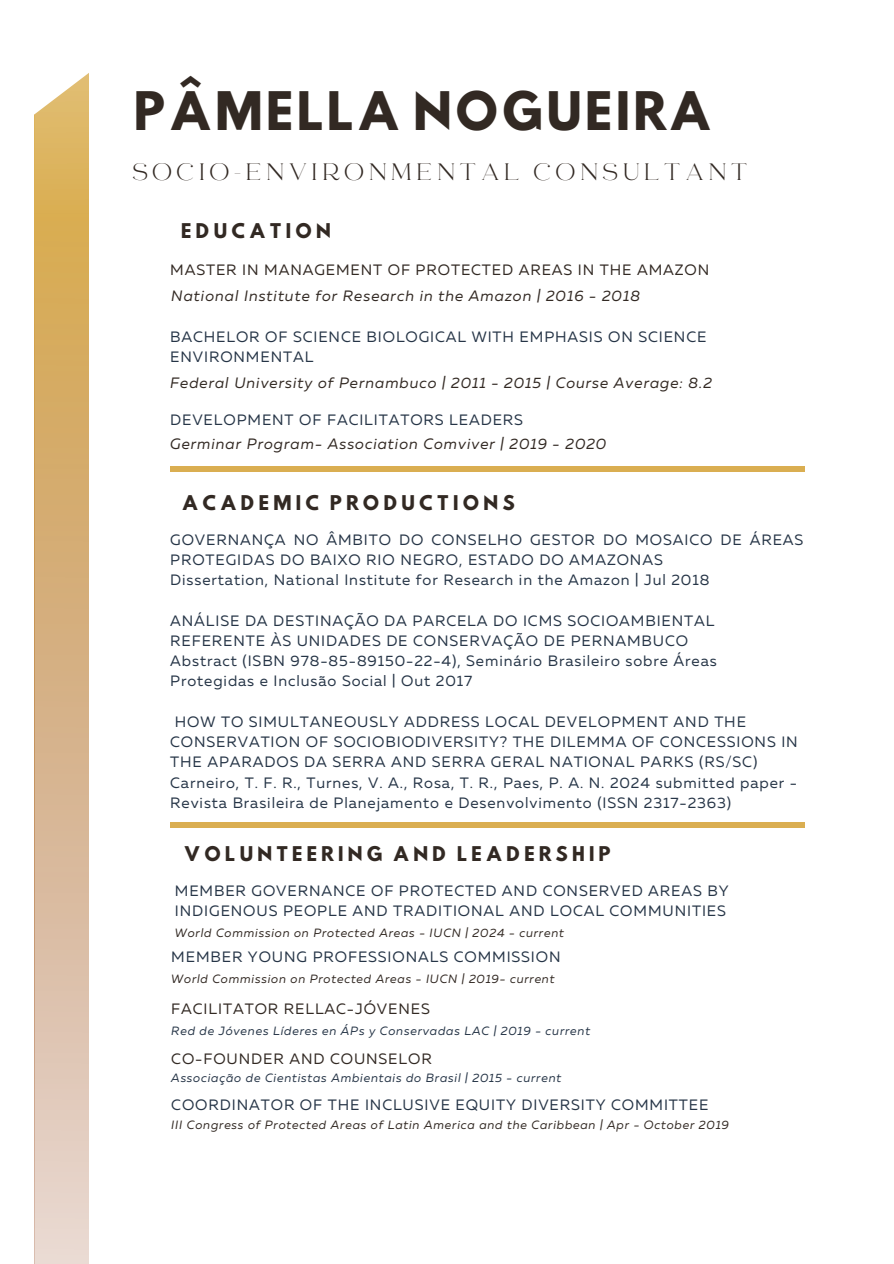
<style>
.page{position:relative;width:894px;height:1264px;background:#fff}
.page>*{position:absolute;margin:0;border:0;box-sizing:border-box;transform-origin:0 0}
.t1{font:47.1px "Hussar Bd";letter-spacing:.04em;color:#322923}
.t2{font:23.55px "RTL Ansam Ansam";letter-spacing:.17em;color:#322923}
.t3{font:18px "Hussar Bd";letter-spacing:.2em;color:#322923}
.t4{font:15px/20.2px "Muller";letter-spacing:.06em;color:#263547}
.t5{font:italic 15px "Muller";letter-spacing:.06em;color:#322923}
.t6{font:15px "Muller";letter-spacing:.06em;color:#322923}
.t7{font:italic 12px "Muller";letter-spacing:.06em;color:#322923}
.t8{font:italic 12px "Muller";letter-spacing:.06em;color:#263547}
</style>
<div class="page">
<div style="left:35px;top:213px;width:54px;height:1050px;background:linear-gradient(to bottom,#d1a04c,#e3d0cf)"></div>
<div style="left:170px;top:822px;width:634px;height:5px;background:#daae51"></div>
<svg style="left:34px;top:73px;width:55px;height:172px;background:#e0bc71"></svg>
<div style="left:170px;top:466px;width:634px;height:6px;background:#daae51"></div>
<p class="t1" style="left:133px;top:88px;width:580px">PÂMELLA NOGUEIRA</p>
<p class="t2" style="left:133px;top:157px;width:617px">SOCIO-ENVIRONMENTAL CONSULTANT</p>
<h4 class="t3" style="left:181px;top:222px;width:152px">EDUCATION</h4>
<h5 class="t6" style="left:170px;top:264px;width:540px">MASTER IN MANAGEMENT OF PROTECTED AREAS IN THE AMAZON</h5>
<h4 class="t5" style="left:171px;top:290px;width:470px">National Institute for Research in the Amazon | 2016 - 2018</h4>
<h4 class="t4" style="left:170px;top:327px;width:537px">BACHELOR OF SCIENCE BIOLOGICAL WITH EMPHASIS ON SCIENCE<br>ENVIRONMENTAL</h4>
<h5 class="t5" style="left:170px;top:376px;width:543px">Federal University of Pernambuco | 2011 - 2015 | Course Average: 8.2</h5>
<h3 class="t4" style="left:170px;top:411px;width:354px">DEVELOPMENT OF FACILITATORS LEADERS</h3>
<h5 class="t5" style="left:170px;top:437px;width:437px">Germinar Program- Association Comviver | 2019 - 2020</h5>
<h1 class="t3" style="left:182px;top:494px;width:335px">ACADEMIC PRODUCTIONS</h1>
<h2 class="t4" style="left:170px;top:530px;width:634px">GOVERNANÇA NO ÂMBITO DO CONSELHO GESTOR DO MOSAICO DE ÁREAS<br>PROTEGIDAS DO BAIXO RIO NEGRO, ESTADO DO AMAZONAS<br>Dissertation, National Institute for Research in the Amazon | Jul 2018</h2>
<p class="t4" style="left:170px;top:611px;width:548px">ANÁLISE DA DESTINAÇÃO DA PARCELA DO ICMS SOCIOAMBIENTAL REFERENTE ÀS UNIDADES DE CONSERVAÇÃO DE PERNAMBUCO Abstract (ISBN 978-85-89150-22-4), Seminário Brasileiro sobre Áreas Protegidas e Inclusão Social | Out 2017</p>
<h3 class="t4" style="left:170px;top:712px;width:629px;text-indent:5px">HOW TO SIMULTANEOUSLY ADDRESS LOCAL DEVELOPMENT AND THE CONSERVATION OF SOCIOBIODIVERSITY? THE DILEMMA OF CONCESSIONS IN THE APARADOS DA SERRA AND SERRA GERAL NATIONAL PARKS (RS/SC)<br>Carneiro, T. F. R., Turnes, V. A., Rosa, T. R., Paes, P. A. N. 2024 submitted paper - Revista Brasileira de Planejamento e Desenvolvimento (ISSN 2317-2363)</h3>
<h5 class="t3" style="left:184px;top:845px;width:429px">VOLUNTEERING AND LEADERSHIP</h5>
<p class="t4" style="left:175px;top:881px;width:555px">MEMBER GOVERNANCE OF PROTECTED AND CONSERVED AREAS BY<br>INDIGENOUS PEOPLE AND TRADITIONAL AND LOCAL COMMUNITIES</p>
<h4 class="t7" style="left:175px;top:927px;width:390px">World Commission on Protected Areas - IUCN | 2024 - current</h4>
<p class="t4" style="left:171px;top:947px;width:390px">MEMBER YOUNG PROFESSIONALS COMMISSION</p>
<h4 class="t7" style="left:171px;top:973px;width:384px">World Commission on Protected Areas - IUCN | 2019- current</h4>
<h3 class="t6" style="left:171px;top:1002px;width:260px">FACILITATOR RELLAC-JÓVENES</h3>
<h4 class="t8" style="left:171px;top:1025px;width:420px">Red de Jóvenes Líderes en ÁPs y Conservadas LAC | 2019 - current</h4>
<p class="t6" style="left:171px;top:1052px;width:262px">CO-FOUNDER AND COUNSELOR</p>
<h4 class="t8" style="left:171px;top:1072px;width:391px">Associação de Cientistas Ambientais do Brasil | 2015 - current</h4>
<h5 class="t4" style="left:171px;top:1095px;width:538px">COORDINATOR OF THE INCLUSIVE EQUITY DIVERSITY COMMITTEE</h5>
<h5 class="t7" style="left:171px;top:1119px;width:559px">III Congress of Protected Areas of Latin America and the Caribbean | Apr - October 2019</h5>
</div>
